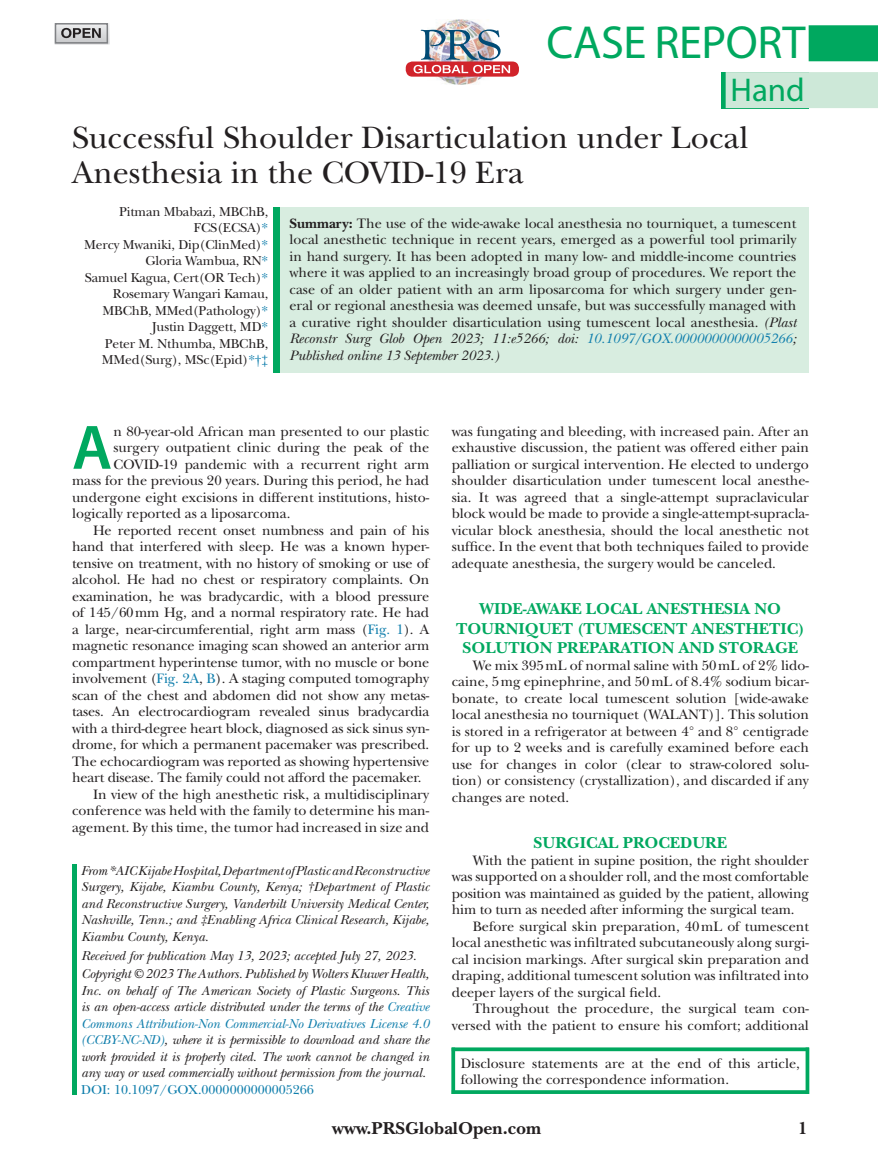
<style>
.page{position:relative;width:878px;height:1175px;background:#fff}
.page>*{position:absolute;margin:0;border:0;box-sizing:border-box;transform-origin:0 0}
.t1{font:600 63.15px "Myriad Pro";color:#00a85f}
.t2{font:46.5px "Myriad Pro";letter-spacing:-.01em;color:#00a85f}
.t3{font:33px "Myriad Pro";color:#00a85f}
.t4{font:32.25px/34.5px "New Baskerville Std";color:#231f20}
.t5{font:700 18px "New Baskerville Std";color:#231f20}
.t6{font:700 16.5px/19.5px "New Baskerville Std";color:#00a85f;text-align:center}
.t7{font:14.25px/16.5px "New Baskerville Std";color:#231f20;text-align:justify}
.t8{font:italic 13.5px/16.5px "New Baskerville Std";letter-spacing:-.005em;color:#231f20;text-align:justify}
.t9{font:13.5px/16.5px "New Baskerville Std";letter-spacing:-.01em;color:#231f20;text-align:right}
.t10{font:13.5px "New Baskerville Std";color:#0f7eac}
.s1{color:#0f7eac}
.s2{font-weight:700}
.s3{font-style:italic}
.s4{font-style:italic;color:#0f7eac}
</style>
<div class="page">
<div style="left:721px;top:72px;width:88px;height:36px;background:#00a85f"></div>
<div style="left:725px;top:72px;width:153px;height:36px;background:#cde8d8"></div>
<div style="left:808px;top:25px;width:70px;height:36px;background:#00a85f"></div>
<img style="left:436px;top:20px;width:49px;height:64px">
<svg style="left:406px;top:61px;width:113px;height:16px"></svg>
<img style="left:413px;top:29px;width:97px;height:44px">
<div style="left:274px;top:126px;width:534px;height:247px;background:#d8ede0"></div>
<div style="left:274px;top:205px;width:6px;height:168px;background:#00a85f"></div>
<hr style="left:72px;top:864px;width:4px;height:82px;background:#00a85f">
<hr style="left:72px;top:946px;width:4px;height:19px;background:#00a85f">
<hr style="left:72px;top:965px;width:4px;height:118px;background:#00a85f">
<hr style="left:72px;top:1081px;width:4px;height:13px;background:#00a85f">
<div style="left:272px;top:126px;width:536px;height:80px;background:#fff"></div>
<img style="left:54px;top:23px;width:55px;height:22px">
<div style="left:55px;top:23px;width:53px;height:21px;border:2px solid #808285"></div>
<svg style="left:61px;top:28px;width:40px;height:10px"></svg>
<svg style="left:451px;top:1047px;width:4px;height:47px"></svg>
<svg style="left:805px;top:1047px;width:4px;height:47px"></svg>
<svg style="left:452px;top:1047px;width:356px;height:4px"></svg>
<svg style="left:452px;top:1090px;width:356px;height:4px"></svg>
<h2 class="t2" style="left:546px;top:14px;width:260px">CASE REPORT</h2>
<h3 class="t3" style="left:730px;top:69px;width:76px">HAND</h3>
<h3 class="t4" style="left:72px;top:121px;width:677px">Successful Shoulder Disarticulation under Local<br>Anesthesia in the COVID-19 Era</h3>
<p class="t9" style="left:84px;top:203px;width:186px">Pitman Mbabazi, MBChB,<br>FCS(ECSA)<span class="s1">*<br></span>Mercy Mwaniki, Dip(ClinMed)<span class="s1">*<br></span>Gloria Wambua, RN<span class="s1">*<br></span>Samuel Kagua, Cert(OR Tech)<span class="s1">*<br></span>Rosemary Wangari Kamau,<br>MBChB, MMed(Pathology)<span class="s1">*<br></span>Justin Daggett, MD<span class="s1">*<br></span>Peter M. Nthumba, MBChB,<br>MMed(Surg), MSc(Epid)<span class="s1">*†‡</span></p>
<p class="t7" style="left:289px;top:215px;width:508px"><span class="s2">Summary:</span> The use of the wide-awake local anesthesia no tourniquet, a tumescent local anesthetic technique in recent years, emerged as a powerful tool primarily in hand surgery. It has been adopted in many low- and middle-income countries where it was applied to an increasingly broad group of procedures. We report the case of an older patient with an arm liposarcoma for which surgery under gen&shy;eral or regional anesthesia was deemed unsafe, but was successfully managed with a curative right shoulder disarticulation using tumescent local anesthesia. <span class="s3">(Plast Reconstr Surg Glob Open 2023; 11:e5266; doi:</span> <span class="s4">10.1097/GOX.0000000000005266</span><span class="s3">; Published online 13 September 2023.)</span></p>
<h1 class="t1" style="left:72px;top:407px;width:42px">A</h1>
<p class="t7" style="left:113px;top:423px;width:317px">n 80-year-old African man presented to our plastic</p>
<p class="t7" style="left:113px;top:439px;width:317px">surgery outpatient clinic during the peak of the</p>
<p class="t7" style="left:113px;top:456px;width:317px">COVID-19 pandemic with a recurrent right arm</p>
<p class="t7" style="left:72px;top:472px;width:358px">mass for the previous 20 years. During this period, he had</p>
<p class="t7" style="left:72px;top:489px;width:359px">undergone eight excisions in different institutions, histo-</p>
<p class="t7" style="left:72px;top:505px;width:220px">logically reported as a liposarcoma.</p>
<p class="t7" style="left:93px;top:522px;width:338px">He reported recent onset numbness and pain of his</p>
<p class="t7" style="left:72px;top:538px;width:359px">hand that interfered with sleep. He was a known hyper-</p>
<p class="t7" style="left:72px;top:555px;width:358px">tensive on treatment, with no history of smoking or use of</p>
<p class="t7" style="left:72px;top:571px;width:359px">alcohol. He had no chest or respiratory complaints. On</p>
<p class="t7" style="left:72px;top:588px;width:358px">examination, he was bradycardic, with a blood pressure</p>
<p class="t7" style="left:72px;top:604px;width:358px">of 145/60mm Hg, and a normal respiratory rate. He had</p>
<p class="t7" style="left:72px;top:621px;width:358px">a large, near-circumferential, right arm mass (<span class="s1">Fig. 1</span>). A</p>
<p class="t7" style="left:72px;top:637px;width:359px">magnetic resonance imaging scan showed an anterior arm</p>
<p class="t7" style="left:72px;top:654px;width:359px">compartment hyperintense tumor, with no muscle or bone</p>
<p class="t7" style="left:72px;top:670px;width:359px">involvement (<span class="s1">Fig. 2A</span>, <span class="s1">B</span>). A staging computed tomography</p>
<p class="t7" style="left:72px;top:687px;width:358px">scan of the chest and abdomen did not show any metas-</p>
<p class="t7" style="left:72px;top:703px;width:359px">tases. An electrocardiogram revealed sinus bradycardia</p>
<p class="t7" style="left:72px;top:720px;width:358px">with a third-degree heart block, diagnosed as sick sinus syn-</p>
<p class="t7" style="left:72px;top:736px;width:358px">drome, for which a permanent pacemaker was prescribed.</p>
<p class="t7" style="left:72px;top:753px;width:359px">The echocardiogram was reported as showing hypertensive</p>
<p class="t7" style="left:72px;top:769px;width:351px">heart disease. The family could not afford the pacemaker.</p>
<p class="t7" style="left:93px;top:786px;width:337px">In view of the high anesthetic risk, a multidisciplinary</p>
<p class="t7" style="left:72px;top:802px;width:358px">conference was held with the family to determine his man-</p>
<p class="t7" style="left:72px;top:819px;width:358px">agement. By this time, the tumor had increased in size and</p>
<p class="t8" style="left:81px;top:862px;width:350px">From *AIC Kijabe Hospital, Department of Plastic and Reconstructive Surgery, Kijabe, Kiambu County, Kenya; †Department of Plastic and Reconstructive Surgery, Vanderbilt University Medical Center, Nashville, Tenn.; and ‡Enabling Africa Clinical Research, Kijabe, Kiambu County, Kenya.</p>
<p class="t8" style="left:81px;top:946px;width:350px;line-height:18.8px">Received for publication May 13, 2023; accepted July 27, 2023.<br>Copyright © 2023 The Authors. Published by Wolters Kluwer Health,</p>
<p class="t8" style="left:81px;top:982px;width:350px">Inc. on behalf of The American Society of Plastic Surgeons. This is an open-access article distributed under the terms of the <span class="s1">Creative Commons Attribution-Non Commercial-No Derivatives License 4.0 (CCBY-NC-ND)</span>, where it is permissible to download and share the work provided it is properly cited. The work cannot be changed in any way or used commercially without permission from the journal.</p>
<p class="t10" style="left:81px;top:1081px;width:234px">DOI: 10.1097/GOX.0000000000005266</p>
<p class="t7" style="left:452px;top:423px;width:359px">was fungating and bleeding, with increased pain. After an exhaustive discussion, the patient was offered either pain palliation or surgical intervention. He elected to undergo shoulder disarticulation under tumescent local anesthe&shy;sia. It was agreed that a single-attempt supraclavicular block would be made to provide a single-attempt-supracla&shy;vicular block anesthesia, should the local anesthetic not suffice. In the event that both techniques failed to provide adequate anesthesia, the surgery would be canceled.</p>
<p class="t6" style="left:456px;top:599px;width:350px">WIDE-AWAKE LOCAL ANESTHESIA NO<br>TOURNIQUET (TUMESCENT ANESTHETIC)<br>SOLUTION PREPARATION AND STORAGE</p>
<p class="t7" style="left:452px;top:657px;width:359px;text-indent:21px">We mix 395mL of normal saline with 50mL of 2% lido&shy;caine, 5mg epinephrine, and 50mL of 8.4% sodium bicar&shy;bonate, to create local tumescent solution [wide-awake local anesthesia no tourniquet (WALANT)]. This solution is stored in a refrigerator at between 4° and 8° centigrade for up to 2 weeks and is carefully examined before each use for changes in color (clear to straw-colored solu&shy;tion) or consistency (crystallization), and discarded if any changes are noted.</p>
<p class="t6" style="left:533px;top:833px;width:195px">SURGICAL PROCEDURE</p>
<p class="t7" style="left:451px;top:852px;width:359px;text-indent:21px">With the patient in supine position, the right shoulder was supported on a shoulder roll, and the most comfortable position was maintained as guided by the patient, allowing him to turn as needed after informing the surgical team.</p>
<p class="t7" style="left:452px;top:918px;width:359px;text-indent:21px">Before surgical skin preparation, 40mL of tumescent local anesthetic was infiltrated subcutaneously along surgi&shy;cal incision markings. After surgical skin preparation and draping, additional tumescent solution was infiltrated into deeper layers of the surgical field.</p>
<p class="t7" style="left:452px;top:1000px;width:359px;text-align:right">Throughout the procedure, the surgical team con&shy;versed with the patient to ensure his comfort; additional</p>
<p class="t7" style="left:460px;top:1054px;width:341px">Disclosure statements are at the end of this article, following the correspondence information.</p>
<p class="t5" style="left:332px;top:1118px;width:210px">www.PRSGlobalOpen.com</p>
<p class="t5" style="left:798px;top:1118px;width:11px">1</p>
</div>
